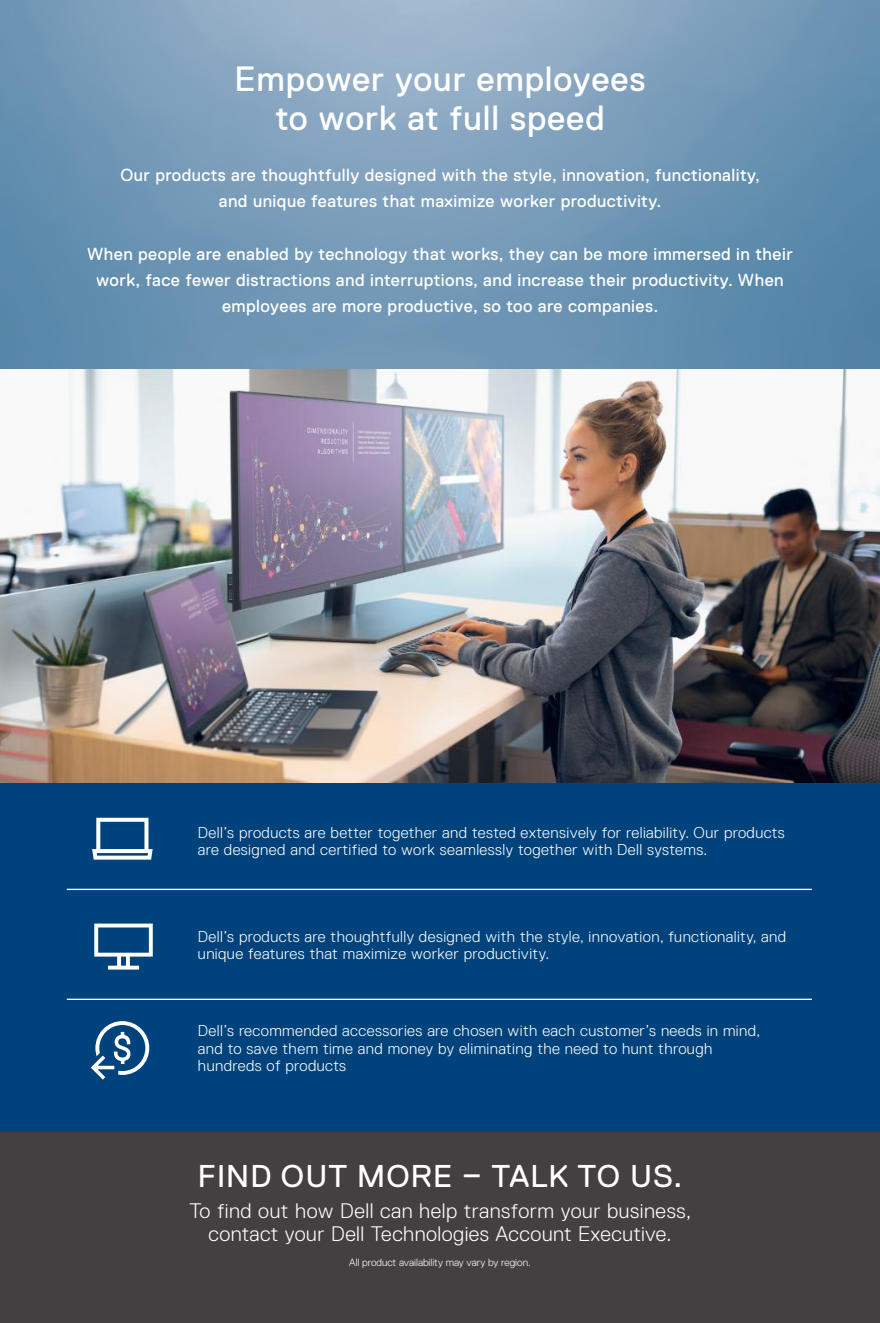
<style>
.page{position:relative;width:880px;height:1323px;background:#fff}
.page>*{position:absolute;margin:0;border:0;box-sizing:border-box;transform-origin:0 0}
.t1{font:35px/38.5px "Dell Replica";letter-spacing:.025em;color:#fff;text-align:center}
.t2{font:31.5px "Dell Replica";letter-spacing:.035em;color:#fff}
.t3{font:300 21px/22.8px "Dell Replica";letter-spacing:.025em;color:#fff;text-align:center}
.t4{font:17.5px/26.2px "Dell Replica";letter-spacing:.025em;color:#fff;text-align:center}
.t5{font:300 15.75px/17.5px "Dell Replica";letter-spacing:.025em;color:#fff}
.t6{font:300 10.5px "Dell Replica";color:#fff}
</style>
<div class="page">
<div style="left:0;top:1132px;width:879px;height:191px;background:#444041"></div>
<img style="left:0;top:0;width:879px;height:782px">
<div style="left:0;top:782px;width:879px;height:350px;background:#00437c"></div>
<hr style="left:67px;top:889px;width:744px;height:1px;background:#fff">
<hr style="left:67px;top:999px;width:744px;height:1px;background:#fff">
<svg style="left:94px;top:924px;width:59px;height:46px"></svg>
<svg style="left:92px;top:818px;width:61px;height:42px"></svg>
<svg style="left:91px;top:1021px;width:58px;height:59px"></svg>
<h1 class="t1" style="left:234px;top:60px;width:413px">Empower your employees to work at full speed</h1>
<p class="t4" style="left:120px;top:162px;width:641px">Our products are thoughtfully designed with the style, innovation, functionality, and unique features that maximize worker productivity.</p>
<p class="t4" style="left:87px;top:241px;width:707px">When people are enabled by technology that works, they can be more immersed in their work, face fewer distractions and interruptions, and increase their productivity. When employees are more productive, so too are companies.</p>
<p class="t5" style="left:198px;top:824px;width:588px">Dell’s products are better together and tested extensively for reliability. Our products are designed and certified to work seamlessly together with Dell systems.</p>
<p class="t5" style="left:198px;top:928px;width:589px">Dell’s products are thoughtfully designed with the style, innovation, functionality, and unique features that maximize worker productivity.</p>
<p class="t5" style="left:198px;top:1022px;width:563px">Dell’s recommended accessories are chosen with each customer’s needs in mind, and to save them time and money by eliminating the need to hunt through hundreds of products</p>
<h2 class="t2" style="left:198px;top:1158px;width:485px">FIND OUT MORE – TALK TO US.</h2>
<h3 class="t3" style="left:189px;top:1199px;width:503px">To find out how Dell can help transform your business, contact your Dell Technologies Account Executive.</h3>
<p class="t6" style="left:349px;top:1257px;width:183px">All product availability may vary by region.</p>
</div>
